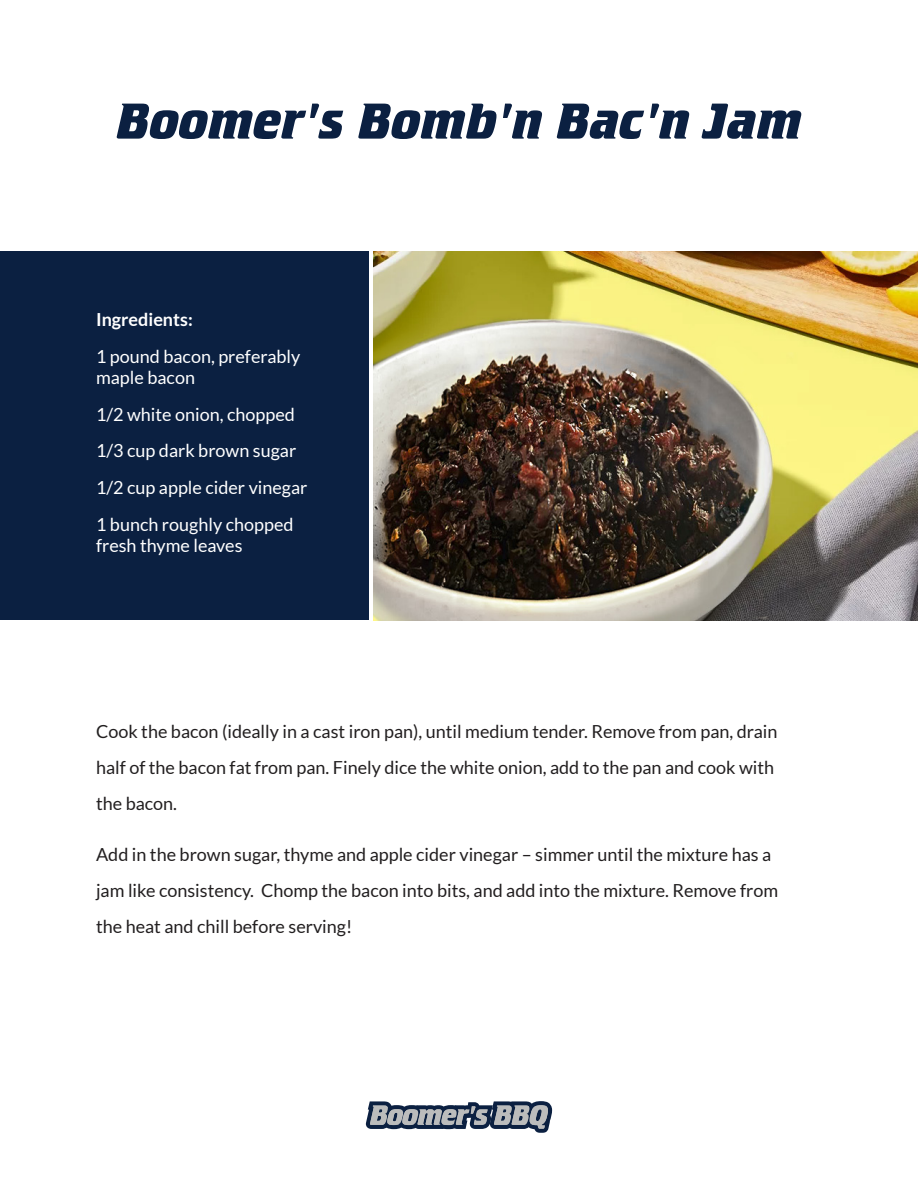
<style>
.page{position:relative;width:918px;height:1188px;background:#fff}
.page>*{position:absolute;margin:0;border:0;box-sizing:border-box;transform-origin:0 0}
.t1{font:52.5px "Crillee Bold Italic Std";color:#0b2041}
.t2{font:18px/36px "Lato";color:#221f20}
.t3{font:18px/36.6px "Lato";color:#fff}
.t4{font:700 18px "Lato";color:#fff}
</style>
<div class="page">
<div style="left:0;top:251px;width:369px;height:369px;background:#0b2041"></div>
<img style="left:373px;top:251px;width:545px;height:369px">
<svg style="left:366px;top:1101px;width:186px;height:32px"></svg>
<h1 class="t1" style="left:116px;top:91px;width:688px">Boomer's Bomb'n Bac'n Jam</h1>
<p class="t4" style="left:96px;top:309px;width:98px">Ingredients:</p>
<p class="t3" style="left:96px;top:345px;width:206px;line-height:21.6px">1 pound bacon, preferably maple bacon</p>
<p class="t3" style="left:96px;top:396px;width:213px">1/2 white onion, chopped<br>1/3 cup dark brown sugar<br>1/2 cup apple cider vinegar<br>1 bunch roughly chopped</p>
<p class="t3" style="left:96px;top:527px;width:148px">fresh thyme leaves</p>
<p class="t2" style="left:96px;top:713px;width:683px">Cook the bacon (ideally in a cast iron pan), until medium tender. Remove from pan, drain half of the bacon fat from pan. Finely dice the white onion, add to the pan and cook with the bacon.</p>
<p class="t2" style="left:96px;top:836px;width:684px">Add in the brown sugar, thyme and apple cider vinegar – simmer until the mixture has a jam like consistency. Chomp the bacon into bits, and add into the mixture. Remove from the heat and chill before serving!</p>
</div>
